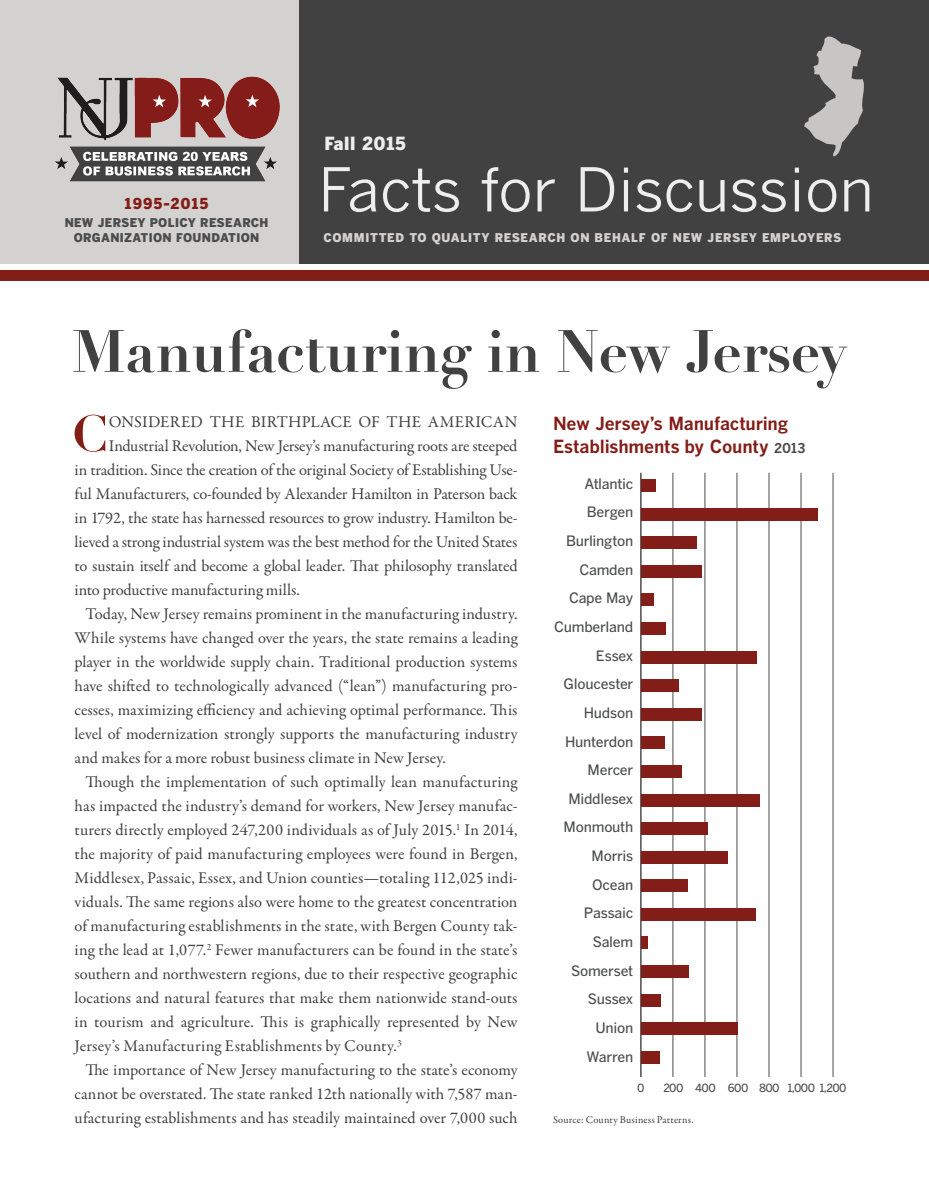
<style>
.page{position:relative;width:929px;height:1200px;background:#fff}
.page>*{position:absolute;margin:0;border:0;box-sizing:border-box;transform-origin:0 0}
.t1{font:59.85px "Benton Gothic";color:#eeeeef}
.t2{font:700 58.5px "Didot";letter-spacing:-.01em;color:#414142}
.t3{font:700 50.25px "Didot";color:#831d17}
.t4{font:700 18px/23.2px "Benton Gothic";letter-spacing:-.01em;color:#831d17}
.t5{font:900 18px "Benton Gothic";letter-spacing:.03em;color:#eeeeef}
.t6{font:16.5px "Garamond Premr Pro";color:#414142}
.t7{font:900 15px "Benton Gothic";letter-spacing:.06em;color:#831d17}
.t8{font:500 14.25px/28.7px "Benton Gothic";letter-spacing:-.02em;color:#4b4c4d;text-align:right}
.t9{font:900 12px "Benton Gothic";letter-spacing:.06em;color:#d4d2d1}
.t10{font:900 12px/15px "Benton Gothic";letter-spacing:.03em;color:#4b4c4d;text-align:center}
.t11{font:500 11.25px "Benton Gothic";letter-spacing:-.05em;color:#4b4c4d}
.t12{font:10.5px "Garamond Premr Pro";letter-spacing:.015em;color:#414142}
.s1{font-size:13.5px;color:#4b4c4d}
</style>
<div class="page">
<hr style="left:640px;top:473px;width:1px;height:604px;background:#4b4c4d">
<hr style="left:672px;top:473px;width:1px;height:604px;background:#4b4c4d">
<hr style="left:704px;top:473px;width:1px;height:604px;background:#4b4c4d">
<hr style="left:736px;top:473px;width:1px;height:604px;background:#4b4c4d">
<hr style="left:768px;top:473px;width:1px;height:604px;background:#4b4c4d">
<hr style="left:800px;top:473px;width:1px;height:604px;background:#4b4c4d">
<hr style="left:832px;top:473px;width:1px;height:604px;background:#4b4c4d">
<div style="left:298px;top:0;width:631px;height:263px;background:#414142"></div>
<div style="left:0;top:0;width:298px;height:263px;background:#d4d2d1"></div>
<img style="left:55px;top:76px;width:225px;height:106px">
<svg style="left:804px;top:36px;width:60px;height:120px"></svg>
<div style="left:0;top:270px;width:929px;height:10px;background:#831d17"></div>
<div style="left:641px;top:479px;width:14px;height:13px;background:#831d17"></div>
<div style="left:641px;top:508px;width:177px;height:12px;background:#831d17"></div>
<div style="left:641px;top:536px;width:55px;height:13px;background:#831d17"></div>
<div style="left:641px;top:565px;width:61px;height:12px;background:#831d17"></div>
<div style="left:641px;top:594px;width:12px;height:12px;background:#831d17"></div>
<div style="left:641px;top:622px;width:24px;height:13px;background:#831d17"></div>
<div style="left:641px;top:651px;width:115px;height:12px;background:#831d17"></div>
<div style="left:641px;top:679px;width:37px;height:13px;background:#831d17"></div>
<div style="left:641px;top:708px;width:61px;height:12px;background:#831d17"></div>
<div style="left:641px;top:737px;width:23px;height:12px;background:#831d17"></div>
<div style="left:641px;top:765px;width:40px;height:13px;background:#831d17"></div>
<div style="left:641px;top:794px;width:119px;height:12px;background:#831d17"></div>
<div style="left:641px;top:822px;width:66px;height:13px;background:#831d17"></div>
<div style="left:641px;top:851px;width:86px;height:12px;background:#831d17"></div>
<div style="left:641px;top:880px;width:47px;height:12px;background:#831d17"></div>
<div style="left:641px;top:908px;width:114px;height:13px;background:#831d17"></div>
<div style="left:641px;top:937px;width:6px;height:12px;background:#831d17"></div>
<div style="left:641px;top:965px;width:47px;height:13px;background:#831d17"></div>
<div style="left:641px;top:994px;width:19px;height:12px;background:#831d17"></div>
<div style="left:641px;top:1022px;width:96px;height:13px;background:#831d17"></div>
<div style="left:641px;top:1051px;width:18px;height:12px;background:#831d17"></div>
<p class="t7" style="left:125px;top:194px;width:85px">1995-2015</p>
<p class="t10" style="left:65px;top:215px;width:205px">NEW JERSEY POLICY RESEARCH<br>ORGANIZATION FOUNDATION</p>
<p class="t5" style="left:324px;top:132px;width:83px">Fall 2015</p>
<h1 class="t1" style="left:318px;top:154px;width:557px">Facts for Discussion</h1>
<p class="t9" style="left:323px;top:230px;width:519px">COMMITTED TO QUALITY RESEARCH ON BEHALF OF NEW JERSEY EMPLOYERS</p>
<h2 class="t2" style="left:72px;top:315px;width:776px">Manufacturing in New Jersey</h2>
<h3 class="t3" style="left:72px;top:402px;width:38px">C</h3>
<p class="t6" style="left:109px;top:412px;width:410px">ONSIDERED THE BIRTHPLACE OF THE AMERICAN</p>
<p class="t4" style="left:553px;top:411px;width:254px">New Jersey’s Manufacturing<br>Establishments by County <span class="s1">2013</span></p>
<p class="t8" style="left:554px;top:469px;width:81px">Atlantic<br>Bergen<br>Burlington<br>Camden<br>Cape May<br>Cumberland<br>Essex<br>Gloucester<br>Hudson<br>Hunterdon<br>Mercer<br>Middlesex<br>Monmouth<br>Morris<br>Ocean<br>Passaic<br>Salem<br>Somerset<br>Sussex<br>Union<br>Warren</p>
<p class="t11" style="left:637px;top:1081px;width:9px">0</p>
<p class="t11" style="left:663px;top:1081px;width:185px">200 400 600 800 1,000 1,200</p>
<p class="t12" style="left:553px;top:1113px;width:142px">Source: County Business Patterns.</p>
<p class="t6" style="left:109px;top:436px;width:410px">Industrial Revolution, New Jersey’s manufacturing roots are steeped</p>
<p class="t6" style="left:75px;top:460px;width:444px">in tradition. Since the creation of the original Society of Establishing Use-</p>
<p class="t6" style="left:75px;top:484px;width:444px">ful Manufacturers, co-founded by Alexander Hamilton in Paterson back</p>
<p class="t6" style="left:75px;top:508px;width:444px">in 1792, the state has harnessed resources to grow industry. Hamilton be-</p>
<p class="t6" style="left:75px;top:532px;width:444px">lieved a strong industrial system was the best method for the United States</p>
<p class="t6" style="left:75px;top:556px;width:444px">to sustain itself and become a global leader. That philosophy translated</p>
<p class="t6" style="left:75px;top:580px;width:227px">into productive manufacturing mills.</p>
<p class="t6" style="left:85px;top:604px;width:433px">Today, New Jersey remains prominent in the manufacturing industry.</p>
<p class="t6" style="left:75px;top:628px;width:444px">While systems have changed over the years, the state remains a leading</p>
<p class="t6" style="left:75px;top:652px;width:444px">player in the worldwide supply chain. Traditional production systems</p>
<p class="t6" style="left:75px;top:676px;width:444px">have shifted to technologically advanced (“lean”) manufacturing pro-</p>
<p class="t6" style="left:75px;top:700px;width:444px">cesses, maximizing efficiency and achieving optimal performance. This</p>
<p class="t6" style="left:75px;top:724px;width:444px">level of modernization strongly supports the manufacturing industry</p>
<p class="t6" style="left:75px;top:748px;width:373px">and makes for a more robust business climate in New Jersey.</p>
<p class="t6" style="left:85px;top:772px;width:433px">Though the implementation of such optimally lean manufacturing</p>
<p class="t6" style="left:75px;top:796px;width:444px">has impacted the industry’s demand for workers, New Jersey manufac-</p>
<p class="t6" style="left:75px;top:820px;width:444px">turers directly employed 247,200 individuals as of July 2015.<sup>1</sup> In 2014,</p>
<p class="t6" style="left:75px;top:844px;width:444px">the majority of paid manufacturing employees were found in Bergen,</p>
<p class="t6" style="left:75px;top:868px;width:444px">Middlesex, Passaic, Essex, and Union counties—totaling 112,025 indi-</p>
<p class="t6" style="left:75px;top:892px;width:444px">viduals. The same regions also were home to the greatest concentration</p>
<p class="t6" style="left:75px;top:916px;width:444px">of manufacturing establishments in the state, with Bergen County tak-</p>
<p class="t6" style="left:75px;top:940px;width:444px">ing the lead at 1,077.<sup>2</sup> Fewer manufacturers can be found in the state’s</p>
<p class="t6" style="left:75px;top:964px;width:444px">southern and northwestern regions, due to their respective geographic</p>
<p class="t6" style="left:75px;top:988px;width:444px">locations and natural features that make them nationwide stand-outs</p>
<p class="t6" style="left:75px;top:1012px;width:444px">in tourism and agriculture. This is graphically represented by New</p>
<p class="t6" style="left:75px;top:1036px;width:329px">Jersey’s Manufacturing Establishments by County.<sup>3</sup></p>
<p class="t6" style="left:85px;top:1060px;width:433px">The importance of New Jersey manufacturing to the state’s economy</p>
<p class="t6" style="left:75px;top:1084px;width:444px">cannot be overstated. The state ranked 12th nationally with 7,587 man-</p>
<p class="t6" style="left:75px;top:1108px;width:444px">ufacturing establishments and has steadily maintained over 7,000 such</p>
</div>
